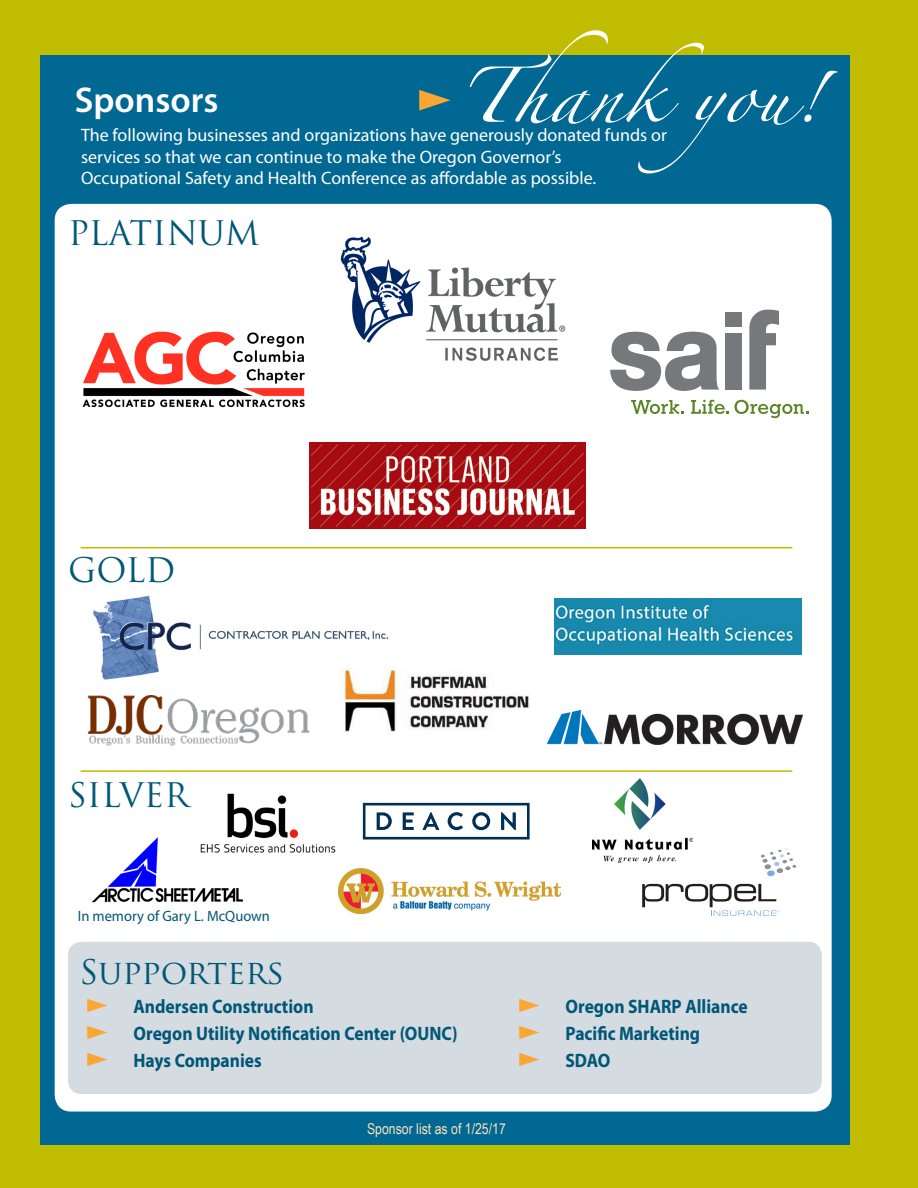
<style>
.page{position:relative;width:918px;height:1188px;background:#c0bc00}
.page>*{position:absolute;margin:0;border:0;box-sizing:border-box;transform-origin:0 0}
.Section_Headings_R{font:49.5px "Zapfino";color:#fff;scale:1.1 1}
.Section_Headings_R-2{font:600 36px "Myriad Pro";color:#fff}
.Trajan_Pro_Reg_22{font:33px "Trajan Pro";color:#015777}
.Trajan_Pro_Reg_22-2{font:700 19.5px "Myriad Pro";color:#015777;scale:.9 1}
.Intro_text{font:18px/21.6px "Myriad Pro";color:#fff}
.Body_text{font:15px "Myriad Pro";color:#015777}
.Info-caption{font:15px "Arial Narrow";color:#fee0bb}
</style>
<div class="page">
<div style="left:40px;top:55px;width:810px;height:1090px;background:#006893"></div>
<div style="left:53px;top:202px;width:780px;height:911px;background:#fff;border-radius:18px"></div>
<div style="left:68px;top:942px;width:754px;height:152px;background:#d4dbe1;border-radius:14px"></div>
<img style="left:340px;top:236px;width:226px;height:125px">
<hr style="left:81px;top:547px;width:711px;height:1px;background:#c0bc00">
<hr style="left:81px;top:770px;width:711px;height:2px;background:#c0bc00">
<img style="left:82px;top:331px;width:223px;height:77px">
<img style="left:310px;top:442px;width:276px;height:86px">
<div style="left:725px;top:333px;width:16px;height:56px;background:#76787b"></div>
<div style="left:725px;top:312px;width:16px;height:15px;background:#76787b"></div>
<svg style="left:610px;top:331px;width:109px;height:60px"></svg>
<svg style="left:749px;top:310px;width:30px;height:80px"></svg>
<svg style="left:631px;top:400px;width:53px;height:14px"></svg>
<svg style="left:691px;top:400px;width:118px;height:18px"></svg>
<svg style="left:363px;top:803px;width:167px;height:37px"></svg>
<img style="left:93px;top:595px;width:295px;height:85px">
<img style="left:546px;top:709px;width:258px;height:36px">
<svg style="left:761px;top:848px;width:35px;height:29px"></svg>
<svg style="left:642px;top:884px;width:137px;height:32px"></svg>
<img style="left:554px;top:598px;width:247px;height:56px">
<img style="left:88px;top:696px;width:222px;height:49px">
<img style="left:341px;top:659px;width:188px;height:73px">
<img style="left:593px;top:779px;width:99px;height:83px">
<img style="left:91px;top:837px;width:153px;height:66px">
<img style="left:339px;top:868px;width:221px;height:46px">
<img style="left:224px;top:793px;width:75px;height:49px">
<img style="left:200px;top:842px;width:136px;height:16px">
<p class="Section_Headings_R" style="left:458px;top:75px;width:331px">Thankyou!</p>
<p class="Section_Headings_R-2" style="left:75px;top:80px;width:145px">Sponsors</p>
<p class="Intro_text" style="left:81px;top:125px;width:587px">The following businesses and organizations have generously donated funds or services so that we can continue to make the Oregon Governor’s<br>Occupational Safety and Health Conference as affordable as possible.</p>
<p class="Trajan_Pro_Reg_22" style="left:68px;top:212px;width:193px">PLATINUM</p>
<p class="Trajan_Pro_Reg_22" style="left:68px;top:549px;width:109px">GOLD</p>
<p class="Trajan_Pro_Reg_22" style="left:68px;top:774px;width:122px">SILVER</p>
<p class="Body_text" style="left:78px;top:907px;width:194px">In memory of Gary L. McQuown</p>
<p class="Trajan_Pro_Reg_22" style="left:80px;top:951px;width:207px">Supporters</p>
<p class="Trajan_Pro_Reg_22-2" style="left:134px;top:995px;width:202px">Andersen Construction</p>
<p class="Trajan_Pro_Reg_22-2" style="left:566px;top:995px;width:204px">Oregon SHARP Alliance</p>
<p class="Trajan_Pro_Reg_22-2" style="left:134px;top:1022px;width:362px">Oregon Utility Notification Center (OUNC)</p>
<p class="Trajan_Pro_Reg_22-2" style="left:566px;top:1022px;width:151px">Pacific Marketing</p>
<p class="Trajan_Pro_Reg_22-2" style="left:134px;top:1049px;width:144px">Hays Companies</p>
<p class="Trajan_Pro_Reg_22-2" style="left:566px;top:1049px;width:52px">SDAO</p>
<p class="Info-caption" style="left:367px;top:1120px;width:140px">Sponsor list as of 1/25/17</p>
</div>
